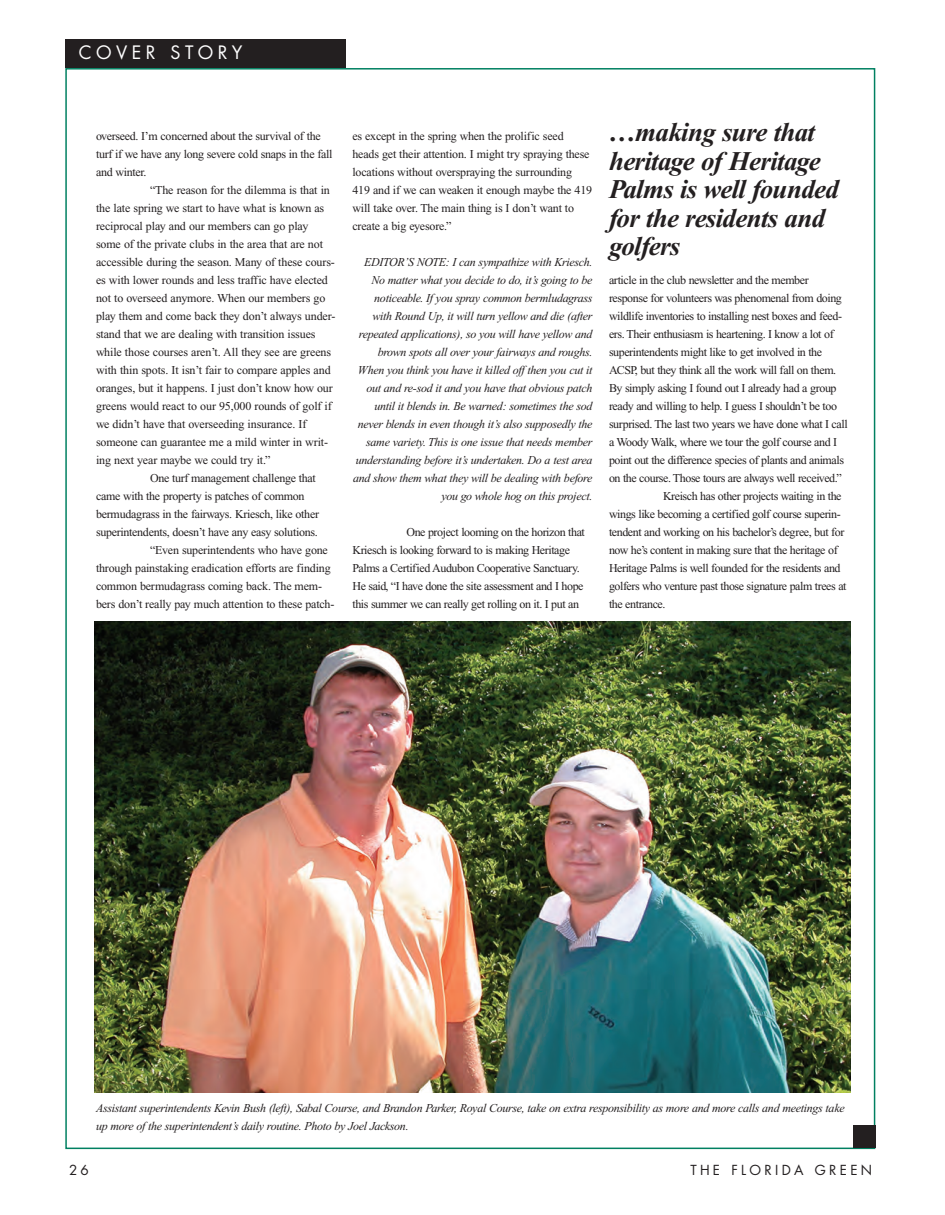
<style>
.page{position:relative;width:945px;height:1215px;background:#fff}
.page>*{position:absolute;margin:0;border:0;box-sizing:border-box;transform-origin:0 0}
.t1{font:italic 700 27px/28.5px "Times New Roman";letter-spacing:-.025em;color:#231f20}
.t2{font:18px "Futura";letter-spacing:.245em;color:#fff}
.t3{font:13.5px "Futura";letter-spacing:.245em;color:#231f20}
.t4{font:12px/18px "Times New Roman";letter-spacing:-.025em;color:#231f20}
.t5{font:italic 12px/18px "Times New Roman";letter-spacing:-.025em;color:#231f20;text-align:right}
</style>
<div class="page">
<div style="left:65px;top:39px;width:281px;height:29px;background:#231f20"></div>
<img style="left:94px;top:621px;width:756px;height:472px">
<div style="left:853px;top:1125px;width:22px;height:23px;background:#231f20"></div>
<h2 class="t2" style="left:79px;top:44px;width:165px">COVER STORY</h2>
<p class="t4" style="left:96px;top:128px;width:226px">overseed. I’m concerned about the survival of the</p>
<p class="t4" style="left:96px;top:146px;width:238px">turf if we have any long severe cold snaps in the fall</p>
<p class="t4" style="left:96px;top:164px;width:52px">and winter.</p>
<p class="t4" style="left:150px;top:182px;width:181px">“The reason for the dilemma is that in</p>
<p class="t4" style="left:96px;top:200px;width:230px">the late spring we start to have what is known as</p>
<p class="t4" style="left:96px;top:218px;width:214px">reciprocal play and our members can go play</p>
<p class="t4" style="left:96px;top:236px;width:229px">some of the private clubs in the area that are not</p>
<p class="t4" style="left:96px;top:254px;width:240px">accessible during the season. Many of these cours-</p>
<p class="t4" style="left:96px;top:272px;width:233px">es with lower rounds and less traffic have elected</p>
<p class="t4" style="left:96px;top:290px;width:231px">not to overseed anymore. When our members go</p>
<p class="t4" style="left:96px;top:308px;width:241px">play them and come back they don’t always under-</p>
<p class="t4" style="left:96px;top:326px;width:221px">stand that we are dealing with transition issues</p>
<p class="t4" style="left:96px;top:344px;width:237px">while those courses aren’t. All they see are greens</p>
<p class="t4" style="left:96px;top:362px;width:236px">with thin spots. It isn’t fair to compare apples and</p>
<p class="t4" style="left:96px;top:380px;width:238px">oranges, but it happens. I just don’t know how our</p>
<p class="t4" style="left:96px;top:398px;width:237px">greens would react to our 95,000 rounds of golf if</p>
<p class="t4" style="left:96px;top:416px;width:212px">we didn’t have that overseeding insurance. If</p>
<p class="t4" style="left:96px;top:434px;width:234px">someone can guarantee me a mild winter in writ-</p>
<p class="t4" style="left:96px;top:452px;width:176px">ing next year maybe we could try it.”</p>
<p class="t4" style="left:150px;top:470px;width:167px">One turf management challenge that</p>
<p class="t4" style="left:96px;top:488px;width:210px">came with the property is patches of common</p>
<p class="t4" style="left:96px;top:506px;width:225px">bermudagrass in the fairways. Kriesch, like other</p>
<p class="t4" style="left:96px;top:524px;width:223px">superintendents, doesn’t have any easy solutions.</p>
<p class="t4" style="left:150px;top:542px;width:179px">“Even superintendents who have gone</p>
<p class="t4" style="left:96px;top:560px;width:236px">through painstaking eradication efforts are finding</p>
<p class="t4" style="left:96px;top:578px;width:228px">common bermudagrass coming back. The mem-</p>
<p class="t4" style="left:96px;top:596px;width:240px">bers don’t really pay much attention to these patch-</p>
<p class="t4" style="left:352px;top:128px;width:241px">es except in the spring when the prolific seed heads get their attention. I might try spraying these locations without overspraying the surrounding 419 and if we can weaken it enough maybe the 419 will take over. The main thing is I don’t want to create a big eyesore.”</p>
<p class="t5" style="left:353px;top:254px;width:241px">EDITOR’S NOTE: I can sympathize with Kriesch.<br>No matter what you decide to do, it’s going to be noticeable. If you spray common bermludagrass with Round Up, it will turn yellow and die (after repeated applications), so you will have yellow and brown spots all over your fairways and roughs.<br>When you think you have it killed off then you cut it out and re-sod it and you have that obvious patch until it blends in. Be warned: sometimes the sod never blends in even though it’s also supposedly the same variety. This is one issue that needs member understanding before it’s undertaken. Do a test area and show them what they will be dealing with before you go whole hog on this project.</p>
<p class="t4" style="left:352px;top:524px;width:234px;text-indent:54px">One project looming on the horizon that Kriesch is looking forward to is making Heritage Palms a Certified Audubon Cooperative Sanctuary.<br>He said, “I have done the site assessment and I hope this summer we can really get rolling on it. I put an</p>
<h1 class="t1" style="left:609px;top:121px;width:231px">…making sure that heritage of Heritage<br>Palms is well founded for the residents and golfers</h1>
<p class="t4" style="left:609px;top:272px;width:201px">article in the club newsletter and the member</p>
<p class="t4" style="left:609px;top:290px;width:234px">response for volunteers was phenomenal from doing</p>
<p class="t4" style="left:609px;top:308px;width:235px">wildlife inventories to installing nest boxes and feed-</p>
<p class="t4" style="left:609px;top:326px;width:226px">ers. Their enthusiasm is heartening. I know a lot of</p>
<p class="t4" style="left:609px;top:344px;width:215px">superintendents might like to get involved in the</p>
<p class="t4" style="left:609px;top:362px;width:229px">ACSP, but they think all the work will fall on them.</p>
<p class="t4" style="left:609px;top:380px;width:229px">By simply asking I found out I already had a group</p>
<p class="t4" style="left:609px;top:398px;width:230px">ready and willing to help. I guess I shouldn’t be too</p>
<p class="t4" style="left:609px;top:416px;width:240px">surprised. The last two years we have done what I call</p>
<p class="t4" style="left:609px;top:434px;width:230px">a Woody Walk, where we tour the golf course and I</p>
<p class="t4" style="left:609px;top:452px;width:237px">point out the difference species of plants and animals</p>
<p class="t4" style="left:609px;top:470px;width:234px">on the course. Those tours are always well received.”</p>
<p class="t4" style="left:663px;top:488px;width:180px">Kreisch has other projects waiting in the</p>
<p class="t4" style="left:609px;top:506px;width:233px">wings like becoming a certified golf course superin-</p>
<p class="t4" style="left:609px;top:524px;width:237px">tendent and working on his bachelor’s degree, but for</p>
<p class="t4" style="left:609px;top:542px;width:230px">now he’s content in making sure that the heritage of</p>
<p class="t4" style="left:609px;top:560px;width:233px">Heritage Palms is well founded for the residents and</p>
<p class="t4" style="left:609px;top:578px;width:239px">golfers who venture past those signature palm trees at</p>
<p class="t4" style="left:609px;top:596px;width:58px">the entrance.</p>
<p class="t5" style="left:96px;top:1100px;width:750px;text-align:left">Assistant superintendents Kevin Bush (left), Sabal Course, and Brandon Parker, Royal Course, take on extra responsibility as more and more calls and meetings take up more of the superintendent’s daily routine. Photo by Joel Jackson.</p>
<p class="t3" style="left:69px;top:1164px;width:21px">26</p>
<p class="t3" style="left:690px;top:1164px;width:183px">THE FLORIDA GREEN</p>
</div>
